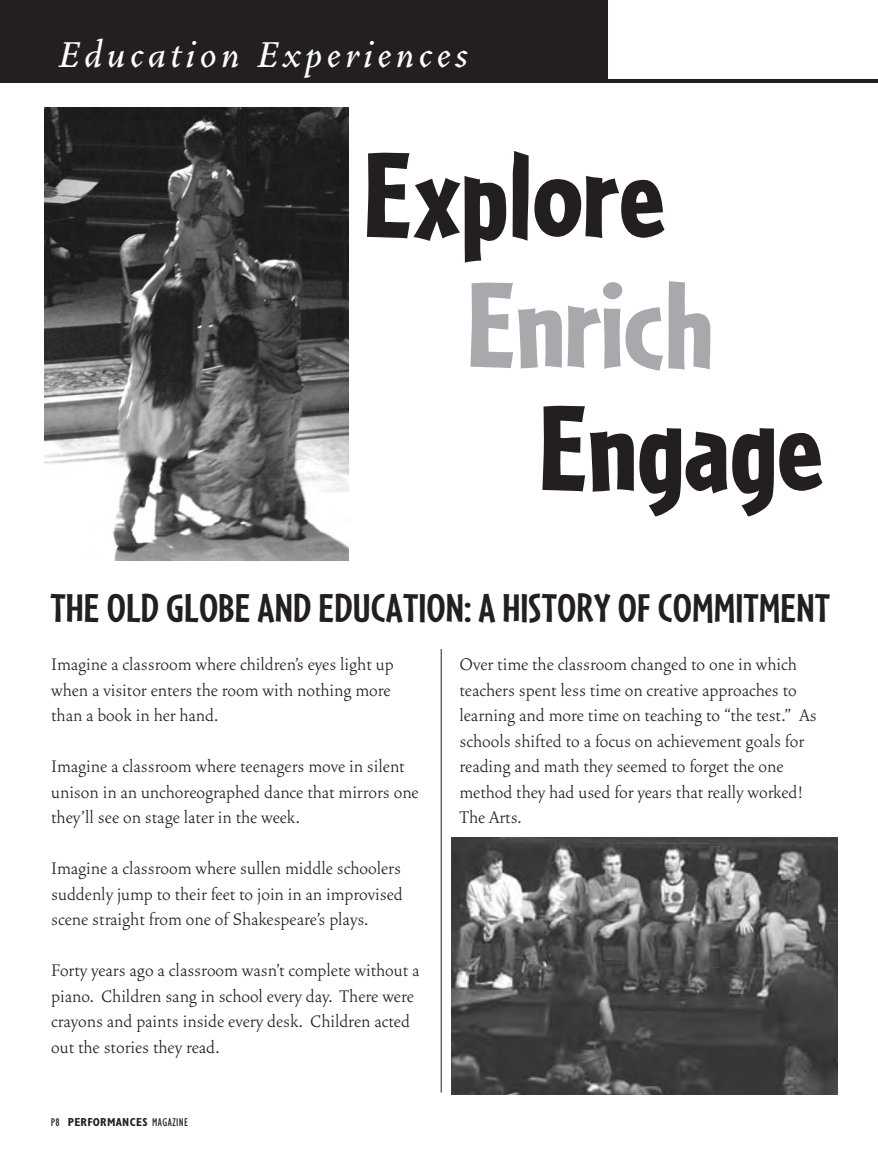
<style>
.page{position:relative;width:878px;height:1175px;background:#fff}
.page>*{position:absolute;margin:0;border:0;box-sizing:border-box;transform-origin:0 0}
.t1{font:900 127.5px "Cafeteria";color:#231f20;scale:.95 1}
.t2{font:900 127.5px "Cafeteria";color:#a8a9ad;scale:.95 1}
.t3{font:italic 500 45px "Vendetta";letter-spacing:.1em;color:#fff}
.t4{font:700 42px "Cafeteria";color:#231f20}
.t5{font:300 21px/25.5px "Vendetta";color:#231f20}
.t6{font:700 condensed 11.7px "Gill Sans";letter-spacing:.025em;color:#231f20}
.s1{font-weight:400}
</style>
<div class="page">
<hr style="left:28px;top:79px;width:850px;height:3px;background:#231f20">
<div style="left:0;top:0;width:608px;height:82px;background:#231f20"></div>
<img style="left:45px;top:108px;width:304px;height:452px">
<img style="left:451px;top:837px;width:386px;height:257px">
<hr style="left:441px;top:649px;width:1px;height:443px;background:#231f20">
<h2 class="t3" style="left:59px;top:25px;width:411px">Education Experiences</h2>
<h1 class="t1" style="left:364px;top:119px;width:318px">Explore</h1>
<h1 class="t2" style="left:468px;top:249px;width:259px">Enrich</h1>
<h1 class="t1" style="left:540px;top:372px;width:300px">Engage</h1>
<h3 class="t4" style="left:50px;top:583px;width:781px">THE OLD GLOBE AND EDUCATION: A HISTORY OF COMMITMENT</h3>
<p class="t5" style="left:51px;top:650px;width:344px">Imagine a classroom where children’s eyes light up when a visitor enters the room with nothing more than a book in her hand.</p>
<p class="t5" style="left:51px;top:752px;width:369px">Imagine a classroom where teenagers move in silent unison in an unchoreographed dance that mirrors one they’ll see on stage later in the week.</p>
<p class="t5" style="left:51px;top:854px;width:353px;text-align:justify">Imagine a classroom where sullen middle schoolers suddenly jump to their feet to join in an improvised scene straight from one of Shakespeare’s plays.</p>
<p class="t5" style="left:51px;top:956px;width:370px">Forty years ago a classroom wasn’t complete without a piano. Children sang in school every day. There were crayons and paints inside every desk. Children acted out the stories they read.</p>
<p class="t5" style="left:459px;top:650px;width:359px">Over time the classroom changed to one in which teachers spent less time on creative approaches to learning and more time on teaching to “the test.” As schools shifted to a focus on achievement goals for reading and math they seemed to forget the one method they had used for years that really worked!<br>The Arts.</p>
<p class="t6" style="left:51px;top:1117px;width:139px"><span class="s1">P8</span> PERFORMANCES <span class="s1">MAGAZINE</span></p>
</div>
